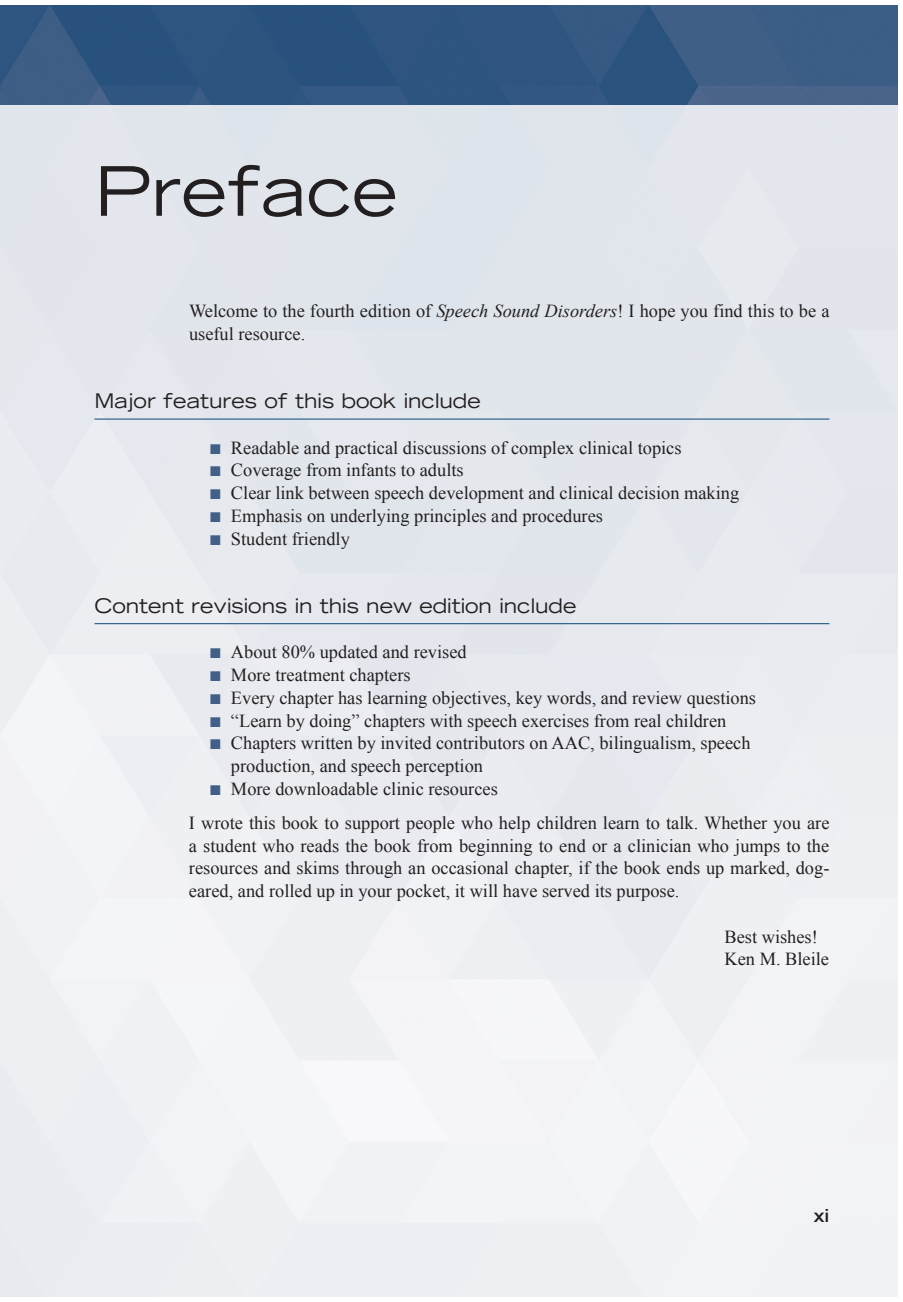
<style>
.page{position:relative;width:903px;height:1302px;background:#fff}
.page>*{position:absolute;margin:0;border:0;box-sizing:border-box;transform-origin:0 0}
.t1{font:expanded 68.25px "Trade Gothic LH";color:#231f20}
.t2{font:expanded 20.12px "Trade Gothic LH";color:#231f20}
.t3{font:18.38px/22.8px "Times New Roman";color:#231f20}
.t4{font:700 expanded 17.5px "Trade Gothic LH";color:#231f20}
.s1{font-style:italic}
.s2{color:#415f87}
</style>
<div class="page">
<img style="left:1px;top:5px;width:897px;height:100px">
<img style="left:0;top:5px;width:1px;height:1292px">
<div style="left:0;top:105px;width:898px;height:1192px;background:#e9ebf0"></div>
<hr style="left:94px;top:419px;width:736px;height:1px;background:#074874">
<hr style="left:94px;top:623px;width:736px;height:1px;background:#074874">
<h1 class="t1" style="left:94px;top:146px;width:305px">Preface</h1>
<p class="t3" style="left:189px;top:299px;width:642px">Welcome to the fourth edition of <span class="s1">Speech Sound Disorders</span>! I hope you find this to be a useful resource.</p>
<p class="t2" style="left:94px;top:388px;width:388px">Major features of this book include</p>
<p class="t3" style="left:210px;top:436px;width:473px"><span class="s2">■</span> Readable and practical discussions of complex clinical topics</p>
<p class="t3" style="left:210px;top:459px;width:255px"><span class="s2">■</span> Coverage from infants to adults</p>
<p class="t3" style="left:210px;top:481px;width:531px"><span class="s2">■</span> Clear link between speech development and clinical decision making</p>
<p class="t3" style="left:210px;top:504px;width:395px"><span class="s2">■</span> Emphasis on underlying principles and procedures</p>
<p class="t3" style="left:210px;top:527px;width:141px"><span class="s2">■</span> Student friendly</p>
<p class="t2" style="left:94px;top:592px;width:484px">Content revisions in this new edition include</p>
<p class="t3" style="left:210px;top:640px;width:258px"><span class="s2">■</span> About 80% updated and revised</p>
<p class="t3" style="left:210px;top:663px;width:202px"><span class="s2">■</span> More treatment chapters</p>
<p class="t3" style="left:210px;top:686px;width:548px"><span class="s2">■</span> Every chapter has learning objectives, key words, and review questions</p>
<p class="t3" style="left:210px;top:709px;width:518px"><span class="s2">■</span> “Learn by doing” chapters with speech exercises from real children</p>
<p class="t3" style="left:231px;top:731px;width:521px;text-indent:-21px"><span class="s2">■</span> Chapters written by invited contributors on AAC, bilingualism, speech production, and speech perception</p>
<p class="t3" style="left:189px;top:771px;width:642px;line-height:34.1px;text-indent:21px"><span class="s2">■</span> More downloadable clinic resources<br>I wrote this book to support people who help children learn to talk. Whether you are</p>
<p class="t3" style="left:189px;top:834px;width:642px;text-align:justify">a student who reads the book from beginning to end or a clinician who jumps to the resources and skims through an occasional chapter, if the book ends up marked, dog&shy;eared, and rolled up in your pocket, it will have served its purpose.</p>
<p class="t3" style="left:724px;top:925px;width:106px">Best wishes!<br>Ken M. Bleile</p>
<p class="t4" style="left:814px;top:1204px;width:17px">xi</p>
</div>
